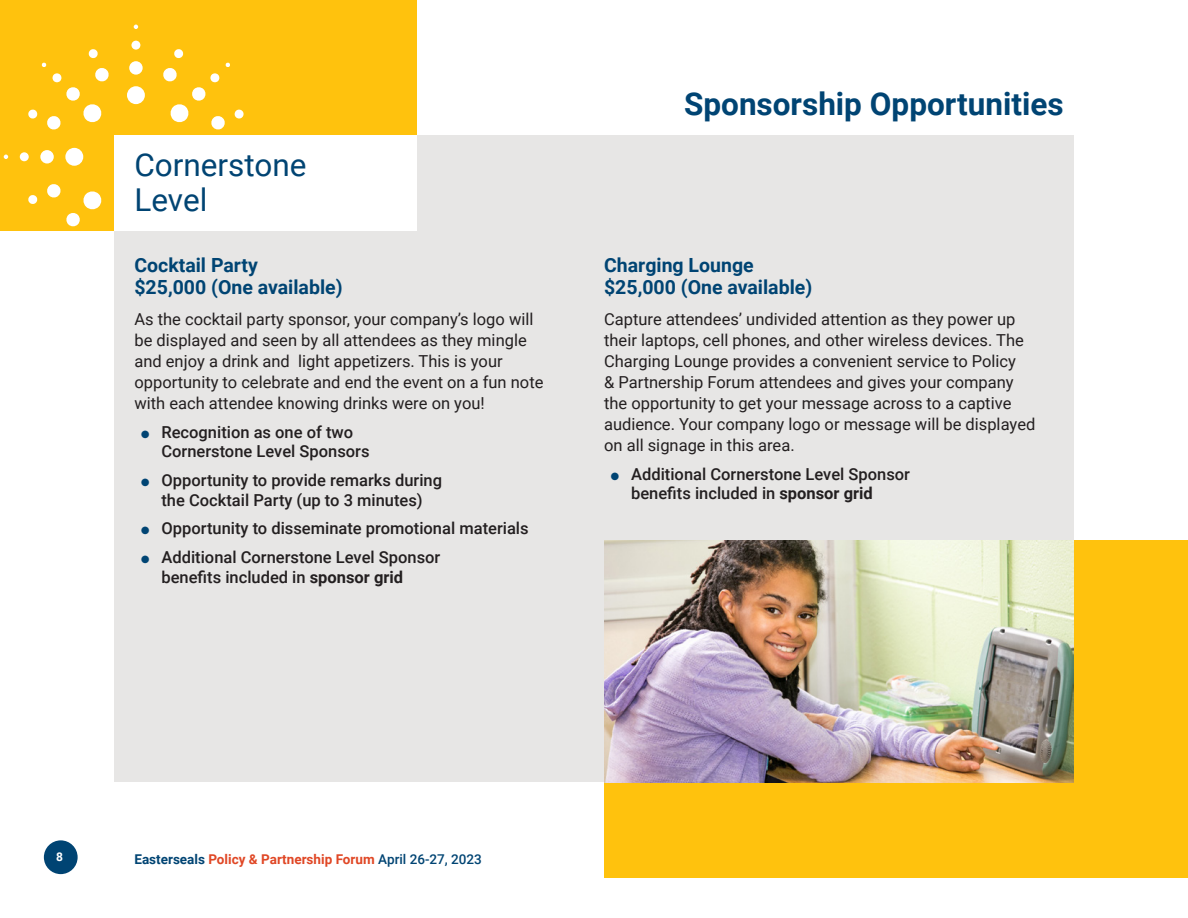
<style>
.page{position:relative;width:1188px;height:918px;background:#fff}
.page>*{position:absolute;margin:0;border:0;box-sizing:border-box;transform-origin:0 0}
.t1{font:700 31.5px "Roboto";color:#004473}
.t2{font:31.5px/34.5px "Roboto";color:#004473}
.t3{font:700 19.5px/22.5px "Roboto";color:#004473}
.t4{font:16.5px/21px "Roboto";color:#231f20}
.t5{font:500 16.5px/19.5px "Roboto";color:#231f20}
.t6{font:700 13.5px "Roboto";color:#e04725}
.t7{font:700 12px "Roboto";color:#fff}
.s1{color:#004473}
.s2{font-weight:700}
.s3{font-weight:500;color:#004473}
</style>
<div class="page">
<div style="left:604px;top:540px;width:584px;height:338px;background:#ffc20d"></div>
<div style="left:0;top:0;width:416px;height:231px;background:#ffc20d"></div>
<div style="left:114px;top:136px;width:960px;height:646px;background:#e7e6e5"></div>
<div style="left:114px;top:136px;width:302px;height:95px;background:#fff"></div>
<img style="left:604px;top:540px;width:470px;height:242px">
<div style="left:131px;top:41px;width:9px;height:9px;background:#fff;border-radius:50%"></div>
<svg style="left:134px;top:25px;width:4px;height:4px"></svg>
<svg style="left:28px;top:49px;width:81px;height:81px"></svg>
<div style="left:20px;top:152px;width:9px;height:9px;background:#fff;border-radius:50%"></div>
<svg style="left:4px;top:155px;width:4px;height:4px"></svg>
<svg style="left:47px;top:184px;width:55px;height:43px"></svg>
<svg style="left:28px;top:195px;width:10px;height:9px"></svg>
<svg style="left:163px;top:49px;width:81px;height:81px"></svg>
<div style="left:127px;top:86px;width:18px;height:18px;background:#fff;border-radius:50%"></div>
<div style="left:129px;top:61px;width:14px;height:14px;background:#fff;border-radius:50%"></div>
<div style="left:65px;top:148px;width:18px;height:18px;background:#fff;border-radius:50%"></div>
<div style="left:40px;top:150px;width:14px;height:14px;background:#fff;border-radius:50%"></div>
<div style="left:44px;top:840px;width:34px;height:34px;background:#004473;border-radius:50%"></div>
<h3 class="t2" style="left:134px;top:147px;width:174px">Cornerstone<br>Level</h3>
<h4 class="t3" style="left:134px;top:253px;width:210px">Cocktail Party<br>$25,000 (One available)</h4>
<p class="t4" style="left:134px;top:308px;width:411px">As the cocktail party sponsor, your company’s logo will be displayed and seen by all attendees as they mingle and enjoy a drink and light appetizers. This is your opportunity to celebrate and end the event on a fun note with each attendee knowing drinks were on you!</p>
<p class="t5" style="left:161px;top:421px;width:210px;text-indent:-20px"><span class="s1">●</span> Recognition as one of two<br>Cornerstone Level Sponsors</p>
<p class="t5" style="left:141px;top:470px;width:302px;text-align:center"><span class="s1">●</span> Opportunity to provide remarks during the Cocktail Party (up to 3 minutes)</p>
<p class="t5" style="left:141px;top:518px;width:389px"><span class="s1">●</span> Opportunity to disseminate promotional materials</p>
<p class="t5" style="left:161px;top:547px;width:280px;text-indent:-20px"><span class="s1">●</span> Additional Cornerstone Level Sponsor benefits included in <span class="s2">sponsor grid</span></p>
<h1 class="t1" style="left:684px;top:82px;width:381px">Sponsorship Opportunities</h1>
<h4 class="t3" style="left:604px;top:253px;width:210px">Charging Lounge $25,000 (One available)</h4>
<p class="t4" style="left:604px;top:308px;width:433px">Capture attendees’ undivided attention as they power up their laptops, cell phones, and other wireless devices. The Charging Lounge provides a convenient service to Policy<br>&amp; Partnership Forum attendees and gives your company the opportunity to get your message across to a captive audience. Your company logo or message will be displayed on all signage in this area.</p>
<p class="t5" style="left:631px;top:463px;width:280px;text-indent:-20px"><span class="s1">●</span> Additional Cornerstone Level Sponsor benefits included in <span class="s2">sponsor grid</span></p>
<p class="t7" style="left:56px;top:849px;width:8px">8</p>
<p class="t6" style="left:134px;top:850px;width:349px"><span class="s1">Easterseals</span> Policy &amp; Partnership Forum <span class="s3">April 26-27, 2023</span></p>
</div>
